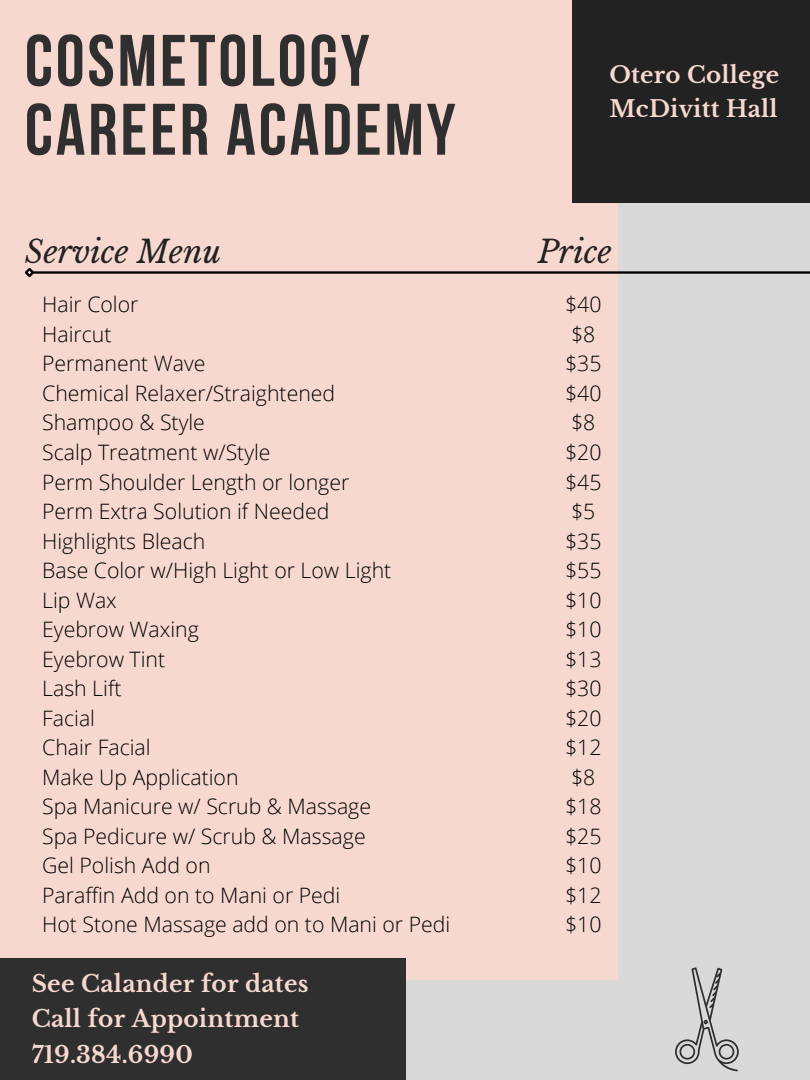
<style>
.page{position:relative;width:810px;height:1080px;background:#d9d9d9}
.page>*{position:absolute;margin:0;border:0;box-sizing:border-box;transform-origin:0 0}
.t1{font:700 72.75px "Bebas Neue";letter-spacing:.04em;color:#2f2f2f}
.t2{font:italic 31.12px "Libre Baskerville";color:#222}
.t3{font:700 23.12px "Libre Baskerville";letter-spacing:.01em;color:#f7d8ce}
.t4{font:700 22.88px "Libre Baskerville";letter-spacing:.01em;color:#f7d8ce}
.t5{font:300 21.25px "Open Sans";color:#000}
</style>
<div class="page">
<div style="left:0;top:0;width:617px;height:980px;background:#f7d8ce"></div>
<div style="left:0;top:959px;width:405px;height:121px;background:#2f2f2f"></div>
<hr style="left:33px;top:271px;width:777px;height:3px;background:#000">
<svg style="left:24px;top:267px;width:12px;height:11px"></svg>
<div style="left:573px;top:0;width:237px;height:202px;background:#222"></div>
<svg style="left:675px;top:967px;width:64px;height:104px"></svg>
<p class="t1" style="left:25px;top:31px;width:346px">COSMETOLOGY</p>
<p class="t1" style="left:25px;top:100px;width:432px">CAREER ACADEMY</p>
<p class="t4" style="left:609px;top:61px;width:171px">Otero College</p>
<p class="t4" style="left:609px;top:95px;width:170px">McDivitt Hall</p>
<p class="t2" style="left:25px;top:233px;width:198px">Service Menu</p>
<p class="t2" style="left:538px;top:233px;width:75px">Price</p>
<p class="t5" style="left:42px;top:290px;width:98px">Hair Color</p>
<p class="t5" style="left:42px;top:319px;width:71px">Haircut</p>
<p class="t5" style="left:42px;top:349px;width:165px">Permanent Wave</p>
<p class="t5" style="left:42px;top:378px;width:295px">Chemical Relaxer/Straightened</p>
<p class="t5" style="left:42px;top:408px;width:164px">Shampoo &amp; Style</p>
<p class="t5" style="left:42px;top:437px;width:230px">Scalp Treatment w/Style</p>
<p class="t5" style="left:42px;top:467px;width:309px">Perm Shoulder Length or longer</p>
<p class="t5" style="left:42px;top:496px;width:289px">Perm Extra Solution if Needed</p>
<p class="t5" style="left:42px;top:526px;width:165px">Highlights Bleach</p>
<p class="t5" style="left:42px;top:555px;width:351px">Base Color w/High Light or Low Light</p>
<p class="t5" style="left:42px;top:585px;width:76px">Lip Wax</p>
<p class="t5" style="left:42px;top:614px;width:158px">Eyebrow Waxing</p>
<p class="t5" style="left:42px;top:644px;width:124px">Eyebrow Tint</p>
<p class="t5" style="left:42px;top:674px;width:81px">Lash Lift</p>
<p class="t5" style="left:42px;top:703px;width:54px">Facial</p>
<p class="t5" style="left:42px;top:733px;width:110px">Chair Facial</p>
<p class="t5" style="left:42px;top:762px;width:198px">Make Up Application</p>
<p class="t5" style="left:42px;top:792px;width:330px">Spa Manicure w/ Scrub &amp; Massage</p>
<p class="t5" style="left:42px;top:821px;width:325px">Spa Pedicure w/ Scrub &amp; Massage</p>
<p class="t5" style="left:42px;top:851px;width:170px">Gel Polish Add on</p>
<p class="t5" style="left:42px;top:880px;width:300px">Paraffin Add on to Mani or Pedi</p>
<p class="t5" style="left:42px;top:910px;width:410px">Hot Stone Massage add on to Mani or Pedi</p>
<p class="t3" style="left:32px;top:970px;width:278px">See Calander for dates</p>
<p class="t3" style="left:32px;top:1005px;width:269px">Call for Appointment</p>
<p class="t3" style="left:32px;top:1040px;width:163px">719.384.6990</p>
<p class="t5" style="left:565px;top:290px;width:38px">$40</p>
<p class="t5" style="left:571px;top:319px;width:26px">$8</p>
<p class="t5" style="left:565px;top:349px;width:38px">$35</p>
<p class="t5" style="left:565px;top:378px;width:38px">$40</p>
<p class="t5" style="left:571px;top:408px;width:26px">$8</p>
<p class="t5" style="left:565px;top:437px;width:38px">$20</p>
<p class="t5" style="left:565px;top:467px;width:38px">$45</p>
<p class="t5" style="left:571px;top:496px;width:26px">$5</p>
<p class="t5" style="left:565px;top:526px;width:38px">$35</p>
<p class="t5" style="left:565px;top:555px;width:38px">$55</p>
<p class="t5" style="left:565px;top:585px;width:38px">$10</p>
<p class="t5" style="left:565px;top:614px;width:38px">$10</p>
<p class="t5" style="left:565px;top:644px;width:38px">$13</p>
<p class="t5" style="left:565px;top:674px;width:38px">$30</p>
<p class="t5" style="left:565px;top:703px;width:38px">$20</p>
<p class="t5" style="left:565px;top:733px;width:38px">$12</p>
<p class="t5" style="left:571px;top:762px;width:26px">$8</p>
<p class="t5" style="left:565px;top:792px;width:38px">$18</p>
<p class="t5" style="left:565px;top:821px;width:38px">$25</p>
<p class="t5" style="left:565px;top:851px;width:38px">$10</p>
<p class="t5" style="left:565px;top:880px;width:38px">$12</p>
<p class="t5" style="left:565px;top:910px;width:38px">$10</p>
</div>
